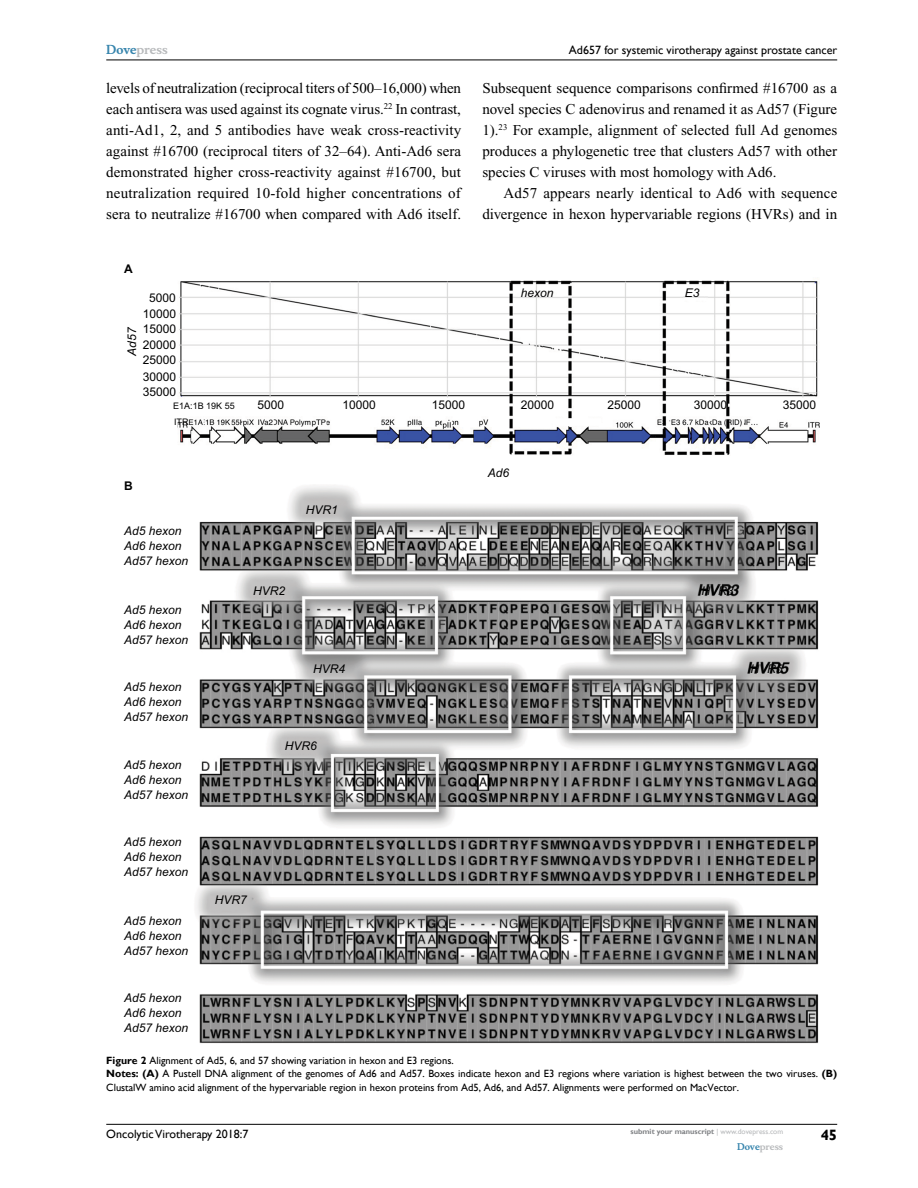
<style>
.page{position:relative;width:918px;height:1188px;background:#fff}
.page>*{position:absolute;margin:0;border:0;box-sizing:border-box;transform-origin:0 0}
.t1{font:15px/21px "Times New Roman";color:#000;text-align:justify}
.t2{font:700 15px "Gill Sans";color:#000}
.t3{font:italic 12px/15px "Arial";color:#000}
.t4{font:12px "Gill Sans";color:#000}
.t5{font:12px "Arial";color:#000}
.t6{font:700 12px "Musee";color:#b8babc}
.t7{font:700 12px "Arial";color:#000}
.t8{font:10.5px/13.5px "Gill Sans";color:#000}
.t9{font:9px "Arial";color:#000}
.t10{font:700 9px "Musee";color:#b8babc}
.t11{font:700 7.5px "Gill Sans";color:#808285}
.s1{color:#3785ad}
.s2{font-weight:700}
.s3{font-weight:400;color:#b8babc}
</style>
<div class="page">
<hr style="left:106px;top:1124px;width:731px;height:1px;background:#000">
<hr style="left:106px;top:60px;width:731px;height:1px;background:#000">
<img style="left:195px;top:485px;width:624px;height:559px">
<img style="left:178px;top:280px;width:642px;height:175px">
<p class="t6" style="left:106px;top:43px;width:63px"><span class="s1">Dove</span>press</p>
<p class="t4" style="left:569px;top:43px;width:270px">Ad657 for systemic virotherapy against prostate cancer</p>
<p class="t1" style="left:106px;top:77px;width:357px">levels of neutralization (reciprocal titers of 500–16,000) when each antisera was used against its cognate virus.<sup>22</sup> In contrast, anti-Ad1, 2, and 5 antibodies have weak cross-reactivity against #16700 (reciprocal titers of 32–64). Anti-Ad6 sera demonstrated higher cross-reactivity against #16700, but neutralization required 10-fold higher concentrations of sera to neutralize #16700 when compared with Ad6 itself.</p>
<p class="t1" style="left:482px;top:77px;width:356px">Subsequent sequence comparisons confirmed #16700 as a novel species C adenovirus and renamed it as Ad57 (Figure 1).<sup>23</sup> For example, alignment of selected full Ad genomes produces a phylogenetic tree that clusters Ad57 with other species C viruses with most homology with Ad6.</p>
<p class="t1" style="left:482px;top:182px;width:356px;text-align:right">Ad57 appears nearly identical to Ad6 with sequence divergence in hexon hypervariable regions (HVRs) and in</p>
<p class="t7" style="left:124px;top:261px;width:10px">A</p>
<p class="t5" style="left:149px;top:290px;width:28px">5000</p>
<p class="t5" style="left:143px;top:306px;width:35px">10000</p>
<p class="t5" style="left:143px;top:321px;width:35px">15000</p>
<p class="t3" style="left:125px;top:356px;width:30px;rotate:-90deg">Ad57</p>
<p class="t5" style="left:143px;top:337px;width:35px">20000</p>
<p class="t5" style="left:143px;top:352px;width:35px">25000</p>
<p class="t5" style="left:143px;top:369px;width:35px">30000</p>
<p class="t5" style="left:143px;top:384px;width:35px">35000</p>
<p class="t9" style="left:174px;top:416px;width:16px">ITR</p>
<p class="t9" style="left:173px;top:400px;width:63px">E1A:1B 19K 55</p>
<p class="t5" style="left:258px;top:397px;width:28px">5000</p>
<p class="t5" style="left:342px;top:397px;width:35px">10000</p>
<p class="t7" style="left:124px;top:478px;width:10px">B</p>
<p class="t3" style="left:124px;top:524px;width:59px">Ad5 hexon</p>
<p class="t3" style="left:124px;top:539px;width:66px">Ad6 hexon<br>Ad57 hexon</p>
<p class="t3" style="left:306px;top:502px;width:34px">HVR1</p>
<p class="t3" style="left:253px;top:583px;width:34px">HVR2</p>
<p class="t3" style="left:124px;top:603px;width:66px">Ad5 hexon<br>Ad6 hexon<br>Ad57 hexon</p>
<p class="t3" style="left:124px;top:680px;width:66px">Ad5 hexon<br>Ad6 hexon<br>Ad57 hexon</p>
<p class="t3" style="left:124px;top:757px;width:66px">Ad5 hexon<br>Ad6 hexon<br>Ad57 hexon</p>
<p class="t3" style="left:124px;top:835px;width:66px">Ad5 hexon<br>Ad6 hexon<br>Ad57 hexon</p>
<p class="t3" style="left:124px;top:913px;width:66px">Ad5 hexon<br>Ad6 hexon<br>Ad57 hexon</p>
<p class="t3" style="left:124px;top:990px;width:66px">Ad5 hexon<br>Ad6 hexon<br>Ad57 hexon</p>
<p class="t3" style="left:215px;top:893px;width:34px">HVR7</p>
<p class="t3" style="left:313px;top:661px;width:34px">HVR4</p>
<p class="t3" style="left:285px;top:738px;width:34px">HVR6</p>
<p class="t3" style="left:521px;top:285px;width:34px">hexon</p>
<p class="t3" style="left:685px;top:285px;width:16px">E3</p>
<p class="t5" style="left:432px;top:397px;width:35px">15000</p>
<p class="t5" style="left:521px;top:397px;width:35px">20000</p>
<p class="t3" style="left:488px;top:465px;width:23px">Ad6</p>
<p class="t5" style="left:607px;top:397px;width:35px">25000</p>
<p class="t5" style="left:694px;top:397px;width:35px">30000</p>
<p class="t5" style="left:783px;top:397px;width:35px">35000</p>
<p class="t3" style="left:701px;top:583px;width:34px">HVR3</p>
<p class="t3" style="left:750px;top:661px;width:34px">HVR5</p>
<p class="t8" style="left:106px;top:1054px;width:732px"><span class="s2">Figure 2</span> Alignment of Ad5, 6, and 57 showing variation in hexon and E3 regions.<br><span class="s2">Notes: (A)</span> A Pustell DNA alignment of the genomes of Ad6 and Ad57. Boxes indicate hexon and E3 regions where variation is highest between the two viruses. <span class="s2">(B)<br></span>ClustalW amino acid alignment of the hypervariable region in hexon proteins from Ad5, Ad6, and Ad57. Alignments were performed on MacVector.</p>
<p class="t4" style="left:106px;top:1127px;width:144px">Oncolytic Virotherapy 2018:7</p>
<p class="t11" style="left:631px;top:1127px;width:154px">submit your manuscript <span class="s3">| www.dovepress.com</span></p>
<p class="t10" style="left:737px;top:1141px;width:48px"><span class="s1">Dove</span>press</p>
<p class="t2" style="left:821px;top:1126px;width:18px">45</p>
</div>
